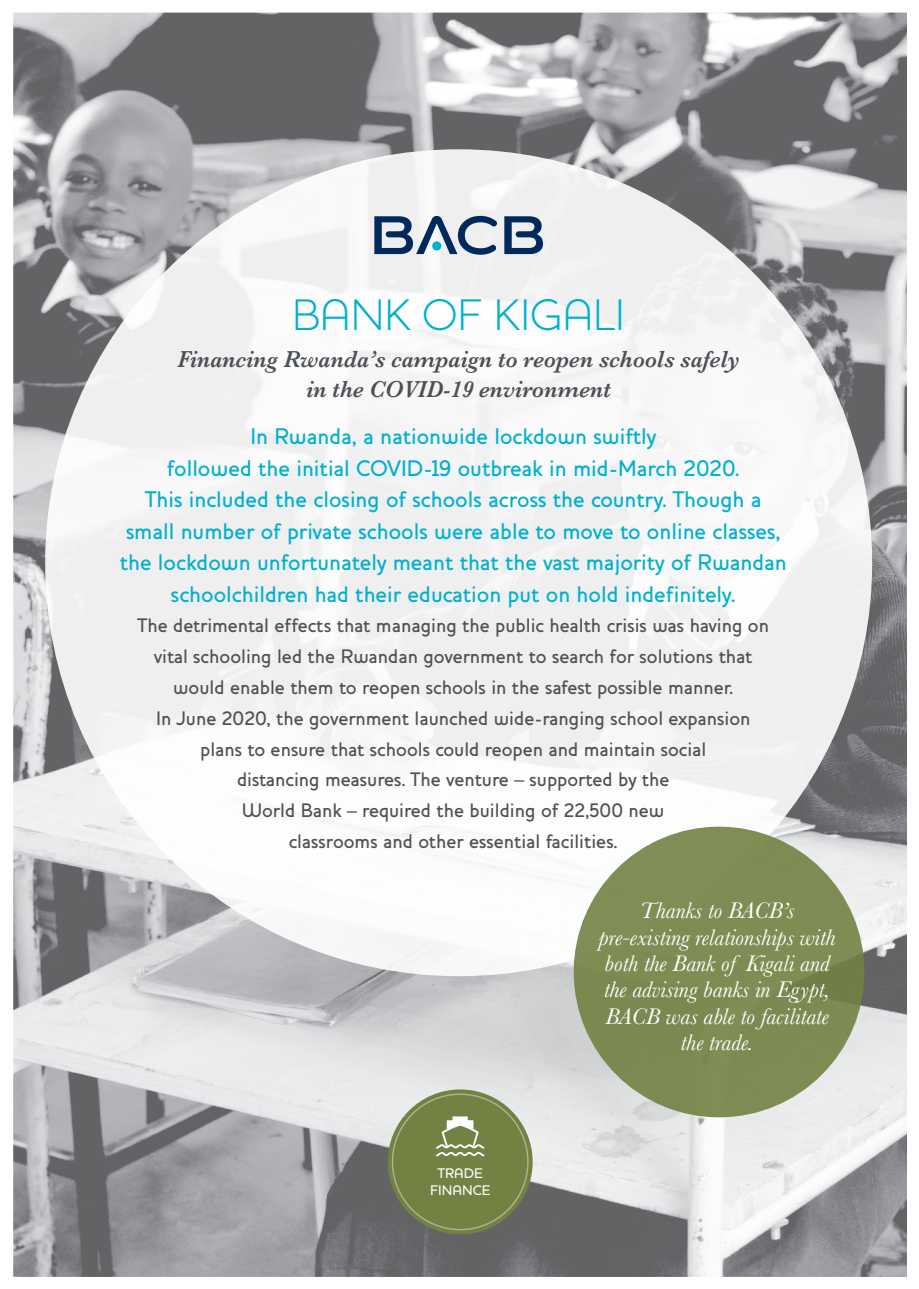
<style>
.page{position:relative;width:919px;height:1289px;background:#fff}
.page>*{position:absolute;margin:0;border:0;box-sizing:border-box;transform-origin:0 0}
.t1{font:300 45px "Houschka";color:#00b0d2}
.t2{font:italic 600 24px/30px "Baskerville";color:#4d5156;text-align:center;scale:.95 1}
.t3{font:italic 23.4px/26.4px "Baskerville";color:#fff;text-align:center}
.t4{font:500 23.1px/31.5px "Houschka";color:#00b0d2;text-align:center}
.t5{font:500 19.95px/30.8px "Houschka";color:#4d5156;text-align:center}
.t6{font:500 14.25px/17.1px "Houschka";color:#fff;text-align:center}
</style>
<div class="page">
<img style="left:13px;top:13px;width:893px;height:1263px">
<div style="left:45px;top:149px;width:827px;height:827px;background:#f5f5f5;border-radius:50%"></div>
<svg style="left:504px;top:216px;width:39px;height:38px"></svg>
<svg style="left:374px;top:216px;width:123px;height:39px"></svg>
<div style="left:573px;top:826px;width:291px;height:291px;background:#7e8d53;border-radius:50%"></div>
<div style="left:388px;top:1089px;width:144px;height:145px;background:#728242;border-radius:50%"></div>
<svg style="left:436px;top:1116px;width:48px;height:40px"></svg>
<h1 class="t1" style="left:292px;top:288px;width:334px">BANK OF KIGALI</h1>
<p class="t2" style="left:177px;top:344px;width:593px">Financing Rwanda’s campaign to reopen schools safely in the COVID-19 environment</p>
<p class="t4" style="left:120px;top:420px;width:668px">In Rwanda, a nationwide lockdown swiftly<br>followed the initial COVID-19 outbreak in mid-March 2020.<br>This included the closing of schools across the country. Though a small number of private schools were able to move to online classes, the lockdown unfortunately meant that the vast majority of Rwandan schoolchildren had their education put on hold indefinitely.</p>
<p class="t5" style="left:137px;top:610px;width:633px">The detrimental effects that managing the public health crisis was having on vital schooling led the Rwandan government to search for solutions that would enable them to reopen schools in the safest possible manner.<br>In June 2020, the government launched wide-ranging school expansion plans to ensure that schools could reopen and maintain social<br>distancing measures. The venture – supported by the<br>World Bank – required the building of 22,500 new<br>classrooms and other essential facilities.</p>
<p class="t6" style="left:430px;top:1164px;width:61px">TRADE<br>FINANCE</p>
<p class="t3" style="left:598px;top:897px;width:238px">Thanks to BACB’s pre-existing relationships with both the Bank of Kigali and the advising banks in Egypt,<br>BACB was able to facilitate the trade.</p>
</div>
